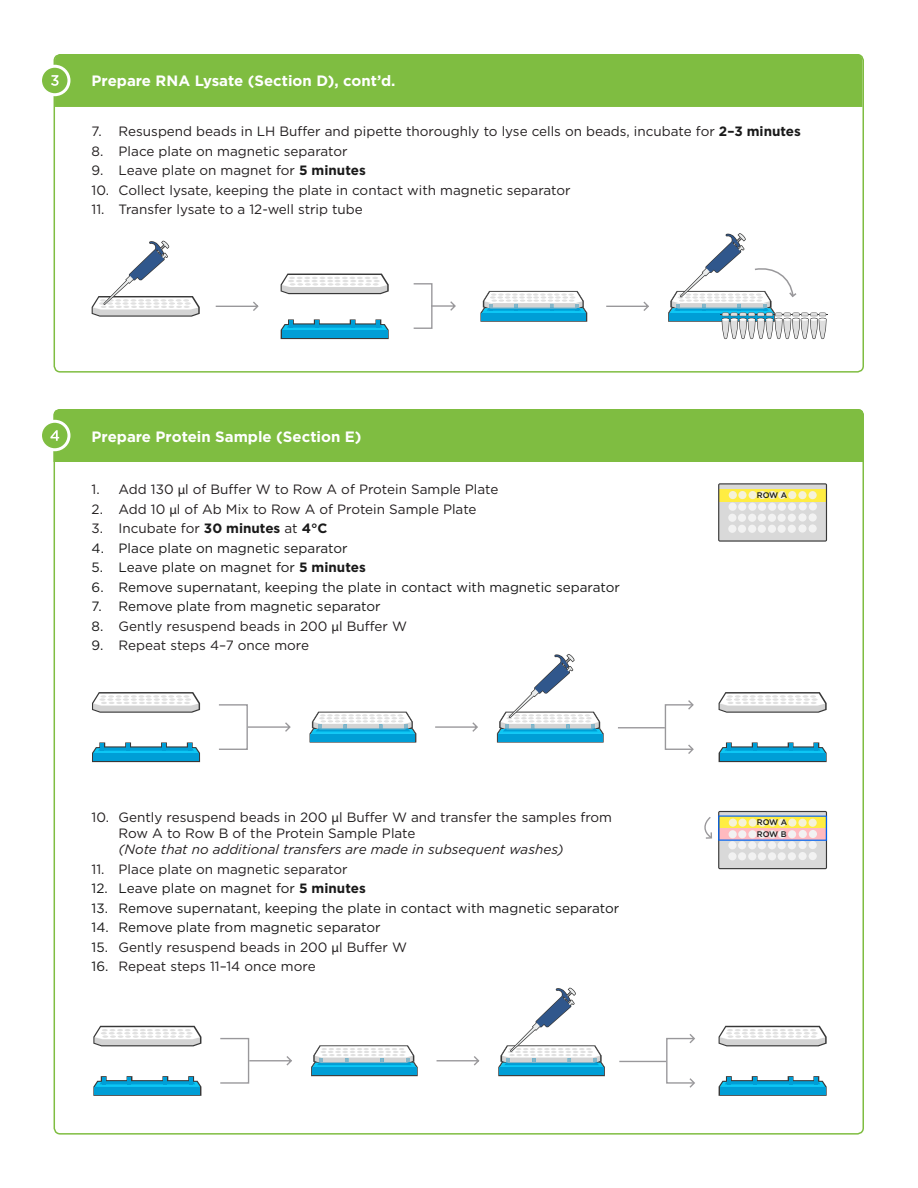
<style>
.page{position:relative;width:918px;height:1188px;background:#fff}
.page>*{position:absolute;margin:0;border:0;box-sizing:border-box;transform-origin:0 0}
.t1{font:700 15px "Gotham";color:#fff}
.t2{font:13.5px/16.2px "Gotham";color:#231f20}
.t3{font:13.5px "Gotham";color:#191919}
.t4{font:italic 13.5px "Gotham";color:#231f20}
.t5{font:500 8.1px "Gotham";letter-spacing:-.02em;color:#191919}
.s1{font-weight:700;color:#191919}
.s2{font-family:"Myriad Pro"}
.s3{font-weight:700}
.s4{color:#191919}
</style>
<div class="page">
<svg style="left:41px;top:421px;width:28px;height:29px"></svg>
<div style="left:39px;top:420px;width:31px;height:31px;border:3px solid #fff;border-radius:50%"></div>
<div style="left:50px;top:409px;width:814px;height:53px;background:#7fbd41"></div>
<svg style="left:41px;top:66px;width:28px;height:29px"></svg>
<div style="left:39px;top:65px;width:31px;height:31px;border:3px solid #fff;border-radius:50%"></div>
<div style="left:51px;top:54px;width:811px;height:53px;background:#7fbd41"></div>
<svg style="left:718px;top:483px;width:109px;height:59px"></svg>
<svg style="left:481px;top:291px;width:106px;height:31px"></svg>
<div style="left:482px;top:313px;width:104px;height:8px;background:#009ed6"></div>
<svg style="left:281px;top:274px;width:108px;height:20px"></svg>
<svg style="left:281px;top:319px;width:108px;height:20px"></svg>
<div style="left:282px;top:330px;width:105px;height:8px;background:#009ed6"></div>
<svg style="left:215px;top:301px;width:44px;height:10px"></svg>
<svg style="left:606px;top:301px;width:43px;height:10px"></svg>
<hr style="left:720px;top:314px;width:108px;height:1px;background:#383838">
<svg style="left:668px;top:233px;width:159px;height:106px"></svg>
<div style="left:413px;top:283px;width:20px;height:46px;border:1px solid #99989b"></div>
<svg style="left:432px;top:301px;width:24px;height:10px"></svg>
<svg style="left:92px;top:240px;width:108px;height:77px"></svg>
<svg style="left:310px;top:712px;width:106px;height:30px"></svg>
<div style="left:311px;top:734px;width:104px;height:7px;background:#009ed6"></div>
<svg style="left:92px;top:692px;width:108px;height:21px"></svg>
<svg style="left:92px;top:742px;width:108px;height:20px"></svg>
<div style="left:93px;top:753px;width:106px;height:8px;background:#009ed6"></div>
<svg style="left:719px;top:692px;width:108px;height:21px"></svg>
<svg style="left:719px;top:742px;width:108px;height:20px"></svg>
<div style="left:720px;top:753px;width:105px;height:8px;background:#009ed6"></div>
<hr style="left:618px;top:727px;width:47px;height:1px;background:#99989b">
<svg style="left:688px;top:700px;width:6px;height:54px"></svg>
<div style="left:665px;top:704px;width:27px;height:46px;border:1px solid #99989b"></div>
<svg style="left:435px;top:722px;width:43px;height:10px"></svg>
<div style="left:218px;top:704px;width:30px;height:46px;border:1px solid #99989b"></div>
<svg style="left:246px;top:721px;width:45px;height:12px"></svg>
<svg style="left:497px;top:654px;width:107px;height:88px"></svg>
<svg style="left:311px;top:1045px;width:107px;height:31px"></svg>
<div style="left:312px;top:1068px;width:104px;height:7px;background:#009ed6"></div>
<svg style="left:93px;top:1026px;width:108px;height:20px"></svg>
<svg style="left:93px;top:1076px;width:108px;height:20px"></svg>
<div style="left:95px;top:1087px;width:105px;height:7px;background:#009ed6"></div>
<svg style="left:719px;top:1026px;width:108px;height:20px"></svg>
<svg style="left:719px;top:1076px;width:108px;height:20px"></svg>
<div style="left:720px;top:1087px;width:105px;height:7px;background:#009ed6"></div>
<hr style="left:619px;top:1061px;width:47px;height:1px;background:#99989b">
<svg style="left:688px;top:1034px;width:7px;height:54px"></svg>
<div style="left:666px;top:1038px;width:27px;height:46px;border:1px solid #99989b"></div>
<svg style="left:436px;top:1056px;width:44px;height:10px"></svg>
<div style="left:220px;top:1038px;width:29px;height:46px;border:1px solid #99989b"></div>
<svg style="left:248px;top:1055px;width:44px;height:12px"></svg>
<svg style="left:498px;top:987px;width:107px;height:89px"></svg>
<svg style="left:704px;top:811px;width:123px;height:58px"></svg>
<p class="t1" style="left:92px;top:71px;width:305px">Prepare RNA Lysate (Section D), cont’d.</p>
<p class="t2" style="left:92px;top:123px;width:711px">7. Resuspend beads in LH Buffer and pipette thoroughly to lyse cells on beads, incubate for <span class="s1">2–3 minutes</span></p>
<p class="t2" style="left:92px;top:142px;width:258px">8. Place plate on magnetic separator</p>
<p class="t2" style="left:92px;top:162px;width:276px">9. Leave plate on magnet for <span class="s1">5 minutes</span></p>
<p class="t2" style="left:92px;top:181px;width:481px">10. Collect lysate, keeping the plate in contact with magnetic separator</p>
<p class="t2" style="left:92px;top:201px;width:273px">11. Transfer lysate to a 12-well strip tube</p>
<p class="t1" style="left:92px;top:426px;width:271px">Prepare Protein Sample (Section E)</p>
<p class="t2" style="left:92px;top:481px;width:408px">1. Add 130 <span class="s2">µ</span>l of Buffer W to Row A of Protein Sample Plate</p>
<p class="t2" style="left:92px;top:500px;width:387px">2. Add 10 <span class="s2">µ</span>l of Ab Mix to Row A of Protein Sample Plate</p>
<p class="t2" style="left:92px;top:520px;width:237px">3. Incubate for <span class="s1">30 minutes</span> at <span class="s1">4°C</span></p>
<p class="t3" style="left:92px;top:539px;width:258px">4. Place plate on magnetic separator</p>
<p class="t3" style="left:92px;top:559px;width:276px">5. Leave plate on magnet for <span class="s3">5 minutes</span></p>
<p class="t3" style="left:92px;top:578px;width:530px">6. Remove supernatant, keeping the plate in contact with magnetic separator</p>
<p class="t3" style="left:92px;top:598px;width:291px">7. Remove plate from magnetic separator</p>
<p class="t2" style="left:92px;top:617px;width:317px"><span class="s4">8.</span> Gently resuspend beads in 200 <span class="s2">µ</span>l Buffer W</p>
<p class="t2" style="left:92px;top:637px;width:219px"><span class="s4">9.</span> Repeat steps 4–7 once more</p>
<p class="t2" style="left:119px;top:809px;width:495px;text-indent:-27px">10. Gently resuspend beads in 200 <span class="s2">µ</span>l Buffer W and transfer the samples from<br>Row A to Row B of the Protein Sample Plate</p>
<p class="t4" style="left:119px;top:841px;width:446px">(Note that no additional transfers are made in subsequent washes)</p>
<p class="t2" style="left:92px;top:860px;width:258px">11. Place plate on magnetic separator</p>
<p class="t3" style="left:92px;top:880px;width:276px">12. Leave plate on magnet for <span class="s3">5 minutes</span></p>
<p class="t3" style="left:92px;top:899px;width:529px">13. Remove supernatant, keeping the plate in contact with magnetic separator</p>
<p class="t3" style="left:92px;top:919px;width:291px">14. Remove plate from magnetic separator</p>
<p class="t2" style="left:92px;top:938px;width:317px"><span class="s4">15.</span> Gently resuspend beads in 200 <span class="s2">µ</span>l Buffer W</p>
<p class="t2" style="left:92px;top:958px;width:226px"><span class="s4">16.</span> Repeat steps 11–14 once more</p>
<p class="t5" style="left:757px;top:490px;width:32px">ROW A</p>
<p class="t5" style="left:757px;top:817px;width:32px">ROW A</p>
<p class="t5" style="left:757px;top:828px;width:31px">ROW B</p>
</div>
